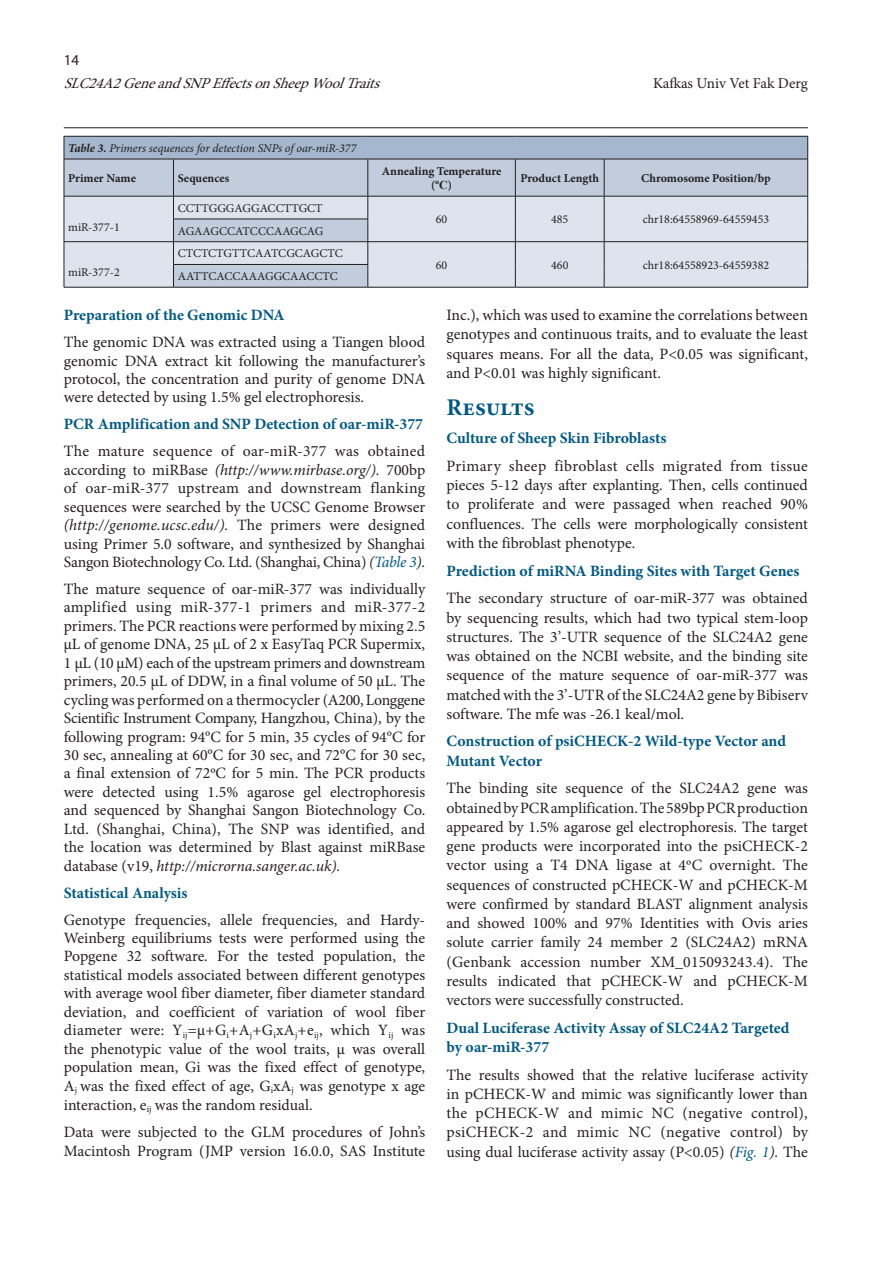
<style>
.page{position:relative;width:893px;height:1263px;background:#fff}
.page>*{position:absolute;margin:0;border:0;box-sizing:border-box;transform-origin:0 0}
.t1{font:700 24px "Minion Pro";color:#005984}
.t2{font:15.75px/18.5px "Minion Pro";color:#231f20;text-align:justify}
.t3{font:700 15.75px/19.2px "Minion Pro";color:#005984}
.t4{font:italic 15px "Minion Pro";color:#231f20}
.t5{font:15px "Minion Pro";letter-spacing:-.005em;color:#231f20}
.t6{font:15px "Myriad Pro";color:#231f20}
.t7{font:12px "Minion Pro";color:#231f20}
.t8{font:700 12px/14.4px "Minion Pro";letter-spacing:-.005em;color:#231f20;text-align:center}
.t9{font:italic 12px "Minion Pro";letter-spacing:-.005em;color:#231f20}
.s1{font-weight:700}
.s2{font-family:"Times New Roman"}
.s3{font-style:italic}
.s4{font-style:italic;color:#005984}
</style>
<div class="page">
<hr style="left:64px;top:127px;width:744px;height:1px;background:#231f20">
<hr style="left:64px;top:287px;width:109px;height:1px;background:#231f20">
<hr style="left:173px;top:287px;width:195px;height:1px;background:#231f20">
<hr style="left:368px;top:287px;width:147px;height:1px;background:#231f20">
<hr style="left:515px;top:287px;width:89px;height:1px;background:#231f20">
<hr style="left:604px;top:287px;width:204px;height:1px;background:#231f20">
<svg style="left:64px;top:136px;width:744px;height:151px;background:#c7d0dd"></svg>
<hr style="left:64px;top:159px;width:109px;height:1px;background:#231f20">
<hr style="left:64px;top:159px;width:1px;height:37px;background:#231f20">
<hr style="left:173px;top:159px;width:195px;height:1px;background:#231f20">
<hr style="left:368px;top:159px;width:147px;height:1px;background:#231f20">
<hr style="left:515px;top:159px;width:89px;height:1px;background:#231f20">
<hr style="left:604px;top:159px;width:204px;height:1px;background:#231f20">
<hr style="left:807px;top:159px;width:1px;height:37px;background:#231f20">
<hr style="left:64px;top:196px;width:109px;height:1px;background:#231f20">
<hr style="left:173px;top:196px;width:195px;height:1px;background:#231f20">
<hr style="left:368px;top:196px;width:147px;height:1px;background:#231f20">
<hr style="left:515px;top:196px;width:89px;height:1px;background:#231f20">
<hr style="left:604px;top:196px;width:204px;height:1px;background:#231f20">
<p class="t6" style="left:64px;top:51px;width:17px">14</p>
<p class="t4" style="left:64px;top:74px;width:324px">SLC24A2GeneandSNPEffectsonSheepWoolTraits</p>
<p class="t5" style="left:653px;top:74px;width:156px">Kafkas Univ Vet Fak Derg</p>
<p class="t9" style="left:68px;top:140px;width:290px"><span class="s1">Table 3.</span> Primers sequences for detection SNPs of oar-miR-377</p>
<p class="t8" style="left:68px;top:171px;width:69px">Primer Name</p>
<p class="t8" style="left:178px;top:171px;width:53px">Sequences</p>
<p class="t8" style="left:382px;top:164px;width:121px">Annealing Temperature (<span class="s2">ºC</span>)</p>
<p class="t8" style="left:520px;top:171px;width:80px">Product Length</p>
<p class="t8" style="left:641px;top:171px;width:131px">Chromosome Position/bp</p>
<p class="t7" style="left:68px;top:219px;width:53px">miR-377-1</p>
<p class="t7" style="left:178px;top:200px;width:146px">CCTTGGGAGGACCTTGCT</p>
<p class="t7" style="left:436px;top:211px;width:13px">60</p>
<p class="t7" style="left:551px;top:211px;width:19px">485</p>
<p class="t7" style="left:643px;top:211px;width:128px">chr18:64558969-64559453</p>
<p class="t7" style="left:178px;top:223px;width:147px">AGAAGCCATCCCAAGCAG</p>
<p class="t7" style="left:68px;top:264px;width:53px">miR-377-2</p>
<p class="t7" style="left:178px;top:246px;width:166px">CTCTCTGTTCAATCGCAGCTC</p>
<p class="t7" style="left:178px;top:268px;width:162px">AATTCACCAAAGGCAACCTC</p>
<p class="t7" style="left:436px;top:257px;width:13px">60</p>
<p class="t7" style="left:551px;top:257px;width:19px">460</p>
<p class="t7" style="left:643px;top:257px;width:128px">chr18:64558923-64559382</p>
<p class="t3" style="left:64px;top:305px;width:222px">Preparation of the Genomic DNA</p>
<p class="t2" style="left:64px;top:333px;width:363px">The genomic DNA was extracted using a Tiangen blood genomic DNA extract kit following the manufacturer’s protocol, the concentration and purity of genome DNA were detected by using 1.5% gel electrophoresis.</p>
<p class="t3" style="left:64px;top:414px;width:361px">PCR Amplification and SNP Detection of oar-miR-377</p>
<p class="t2" style="left:64px;top:442px;width:363px">The mature sequence of oar-miR-377 was obtained according to miRBase <span class="s3">(http://www.mirbase.org/).</span> 700bp of oar-miR-377 upstream and downstream flanking sequences were searched by the UCSC Genome Browser <span class="s3">(http://genome.ucsc.edu/).</span> The primers were designed using Primer 5.0 software, and synthesized by Shanghai Sangon Biotechnology Co. Ltd. (Shanghai, China) <span class="s3">(</span><span class="s4">Table 3</span><span class="s3">)</span>.</p>
<p class="t2" style="left:64px;top:580px;width:363px">The mature sequence of oar-miR-377 was individually amplified using miR-377-1 primers and miR-377-2 primers. The PCR reactions were performed by mixing 2.5 μL of genome DNA, 25 μL of 2 x EasyTaq PCR Supermix, 1 μL (10 μM) each of the upstream primers and downstream primers, 20.5 μL of DDW, in a final volume of 50 μL. The cycling was performed on a thermocycler (A200, Longgene Scientific Instrument Company, Hangzhou, China), by the following program: 94ºC for 5 min, 35 cycles of 94ºC for 30 sec, annealing at 60ºC for 30 sec, and 72ºC for 30 sec, a final extension of 72ºC for 5 min. The PCR products were detected using 1.5% agarose gel electrophoresis and sequenced by Shanghai Sangon Biotechnology Co.<br>Ltd. (Shanghai, China), The SNP was identified, and the location was determined by Blast against miRBase database (v19, <span class="s3">http://microrna.sanger.ac.uk).</span></p>
<p class="t3" style="left:64px;top:883px;width:125px">Statistical Analysis</p>
<p class="t2" style="left:64px;top:910px;width:363px">Genotype frequencies, allele frequencies, and Hardy-Weinberg equilibriums tests were performed using the Popgene 32 software. For the tested population, the statistical models associated between different genotypes with average wool fiber diameter, fiber diameter standard deviation, and coefficient of variation of wool fiber diameter were: Y<sub>ij</sub>=μ+G<sub>i</sub>+A<sub>j</sub>+G<sub>i</sub>xA<sub>j</sub>+e<sub>ij</sub>, which Y<sub>ij</sub> was the phenotypic value of the wool traits, μ was overall population mean, Gi was the fixed effect of genotype, A<sub>j</sub> was the fixed effect of age, G<sub>i</sub>xA<sub>j</sub> was genotype x age interaction, e<sub>ij</sub> was the random residual.</p>
<p class="t2" style="left:64px;top:1123px;width:363px;line-height:18.9px">Data were subjected to the GLM procedures of John’s<br>Macintosh Program (JMP version 16.0.0, SAS Institute</p>
<p class="t2" style="left:446px;top:306px;width:363px;line-height:19.2px">Inc.), which was used to examine the correlations between genotypes and continuous traits, and to evaluate the least squares means. For all the data, P&lt;0.05 was significant, and P&lt;0.01 was highly significant.</p>
<h1 class="t1" style="left:446px;top:391px;width:90px">Results</h1>
<p class="t3" style="left:446px;top:428px;width:221px">Culture of Sheep Skin Fibroblasts</p>
<p class="t2" style="left:446px;top:456px;width:363px;line-height:19.2px">Primary sheep fibroblast cells migrated from tissue pieces 5-12 days after explanting. Then, cells continued to proliferate and were passaged when reached 90% confluences. The cells were morphologically consistent with the fibroblast phenotype.</p>
<p class="t3" style="left:446px;top:561px;width:355px">Prediction of miRNA Binding Sites with Target Genes</p>
<p class="t2" style="left:446px;top:589px;width:363px;line-height:19.2px">The secondary structure of oar-miR-377 was obtained by sequencing results, which had two typical stem-loop structures. The 3’-UTR sequence of the SLC24A2 gene was obtained on the NCBI website, and the binding site sequence of the mature sequence of oar-miR-377 was matched with the 3’-UTR of the SLC24A2 gene by Bibiserv software. The mfe was -26.1 keal/mol.</p>
<p class="t3" style="left:446px;top:732px;width:341px">Construction of psiCHECK-2 Wild-type Vector and<br>Mutant Vector</p>
<p class="t2" style="left:446px;top:779px;width:363px;line-height:19.2px">The binding site sequence of the SLC24A2 gene was obtained by PCR amplification. The 589bp PCR production appeared by 1.5% agarose gel electrophoresis<span class="s3">.</span> The target gene products were incorporated into the psiCHECK-2 vector using a T4 DNA ligase at 4ºC overnight. The sequences of constructed pCHECK-W and pCHECK-M were confirmed by standard BLAST alignment analysis and showed 100% and 97% Identities with Ovis aries solute carrier family 24 member 2 (SLC24A2) mRNA (Genbank accession number XM_015093243.4). The results indicated that pCHECK-W and pCHECK-M vectors were successfully constructed.</p>
<p class="t3" style="left:446px;top:1018px;width:345px">Dual Luciferase Activity Assay of SLC24A2 Targeted by oar-miR-377</p>
<p class="t2" style="left:446px;top:1065px;width:363px;line-height:19.2px">The results showed that the relative luciferase activity in pCHECK-W and mimic was significantly lower than the pCHECK-W and mimic NC (negative control), psiCHECK-2 and mimic NC (negative control) by using dual luciferase activity assay (P&lt;0.05) <span class="s3">(</span><span class="s4">Fig. 1</span><span class="s3">).</span> The</p>
</div>
